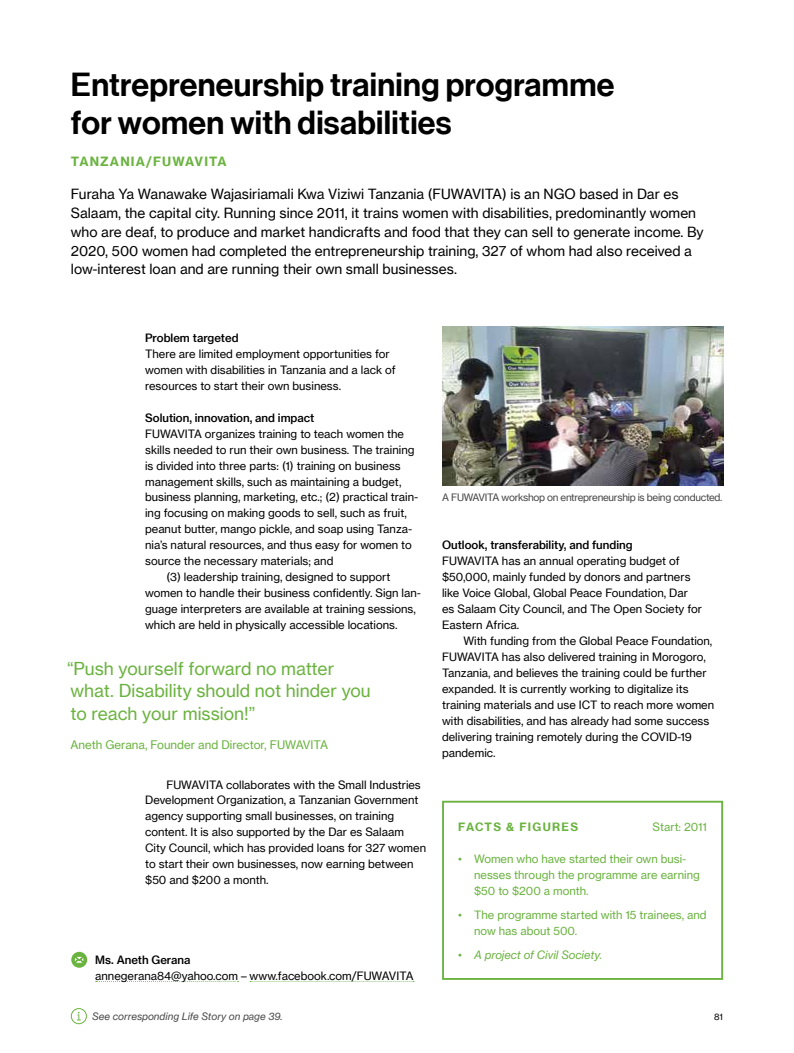
<style>
.page{position:relative;width:794px;height:1053px;background:#fff}
.page>*{position:absolute;margin:0;border:0;box-sizing:border-box;transform-origin:0 0}
.H1-Headline_Practice{font:32.5px/37.5px "N Haas Grotesk DS Pro 65 Md";letter-spacing:.01em;color:#000}
.t1{font:17.5px/22.5px "N Haas Grotesk TX Pro 55 Rg";color:#6bb340}
.P-Subline{font:13.75px/18.8px "N Haas Grotesk TX Pro 55 Rg";color:#000}
.p-Spitzmarke{font:12.5px "N Haas Grotesk TX Pro 75 Bd";letter-spacing:.09em;color:#6bb340}
.t2{font:11.5px "N Haas Grotesk TX Pro 55 Rg";color:#6bb340}
.P-Fliesstext_Einzug{font:11.25px/16px "N Haas Grotesk TX Pro 55 Rg";color:#000}
.P-Fliesstext{font:11.25px/15.9px "N Haas Grotesk TX Pro 55 Rg";color:#000}
.H2-Facts_Headline{font:11.25px/15.9px "N Haas Grotesk TX Pro 55 Rg";color:#6bb340}
.P-Zwischenüberschrift{font:11.25px "N Haas Grotesk TX Pro 65 Md";color:#000}
.t3{font:11.25px "N Haas Grotesk TX Pro 56 It";color:#6bb340}
.P-Contact-Name{font:11.25px "N Haas Grotesk TX Pro 65 Md";color:#000}
.H2-Facts_Headline-2{font:11.25px "N Haas Grotesk TX Pro 75 Bd";letter-spacing:.115em;color:#6bb340}
.t4{font:10px "N Haas Grotesk TX Pro 55 Rg";letter-spacing:-.03em;color:#484848}
.P-See_practice_on_xx{font:10px "N Haas Grotesk TX Pro 56 It";color:#484848}
.t5{font:8.75px "N Haas Grotesk TX Pro 55 Rg";color:#000}
.s1{font-family:"N Haas Grotesk TX Pro 55 Rg"}
</style>
<div class="page">
<svg style="left:71px;top:951px;width:16px;height:16px"></svg>
<svg style="left:74px;top:956px;width:10px;height:7px"></svg>
<div style="left:442px;top:800px;width:281px;height:179px;border:2px solid #6bb340"></div>
<img style="left:442px;top:326px;width:281px;height:159px">
<div style="left:71px;top:1008px;width:16px;height:16px;border:1px solid #6bb340;border-radius:50%"></div>
<svg style="left:77px;top:1011px;width:4px;height:9px"></svg>
<h1 class="H1-Headline_Practice" style="left:71px;top:66px;width:545px">Entrepreneurship training programme for women with disabilities</h1>
<p class="p-Spitzmarke" style="left:71px;top:154px;width:157px">TANZANIA/FUWAVITA</p>
<p class="P-Subline" style="left:71px;top:185px;width:634px">Furaha Ya Wanawake Wajasiriamali Kwa Viziwi Tanzania (FUWAVITA) is an NGO based in Dar es Salaam, the capital city. Running since 2011, it trains women with disabilities, predominantly women who are deaf, to produce and market handicrafts and food that they can sell to generate income. By 2020, 500 women had completed the entrepreneurship training, 327 of whom had also received a low-interest loan and are running their own small businesses.</p>
<p class="P-Zwischenüberschrift" style="left:145px;top:331px;width:95px">Problem targeted</p>
<p class="P-Fliesstext" style="left:145px;top:346px;width:252px">There are limited employment opportunities for women with disabilities in Tanzania and a lack of resources to start their own business.</p>
<p class="P-Zwischenüberschrift" style="left:145px;top:410px;width:171px">Solution, innovation, and impact</p>
<p class="P-Fliesstext" style="left:145px;top:425px;width:275px">FUWAVITA organizes training to teach women the skills needed to run their own business. The training is divided into three parts: (1) training on business management skills, such as maintaining a budget, business planning, marketing, etc.; (2) practical train&shy;ing focusing on making goods to sell, such as fruit, peanut butter, mango pickle, and soap using Tanza&shy;nia’s natural resources, and thus easy for women to source the necessary materials; and</p>
<p class="P-Fliesstext_Einzug" style="left:145px;top:569px;width:277px;text-indent:21px">(3) leadership training, designed to support women to handle their business confidently. Sign lan&shy;guage interpreters are available at training sessions, which are held in physically accessible locations.</p>
<h2 class="t1" style="left:67px;top:657px;width:305px">“Push yourself forward no matter what. Disability should not hinder you to reach your mission!”</h2>
<p class="t2" style="left:71px;top:737px;width:259px">Aneth Gerana, Founder and Director, FUWAVITA</p>
<p class="P-Fliesstext_Einzug" style="left:145px;top:776px;width:282px;text-indent:21px">FUWAVITA collaborates with the Small Industries Development Organization, a Tanzanian Government agency supporting small businesses, on training content. It is also supported by the Dar es Salaam City Council, which has provided loans for 327 women to start their own businesses, now earning between $50 and $200 a month.</p>
<p class="P-Contact-Name" style="left:95px;top:952px;width:97px">Ms. Aneth Gerana</p>
<p class="P-Fliesstext" style="left:95px;top:967px;width:320px">annegerana84@yahoo.com – www.facebook.com/FUWAVITA</p>
<p class="P-See_practice_on_xx" style="left:92px;top:1009px;width:192px">See corresponding Life Story on page 39.</p>
<p class="t4" style="left:442px;top:491px;width:282px">A FUWAVITA workshop on entrepreneurship is being conducted.</p>
<p class="P-Zwischenüberschrift" style="left:442px;top:538px;width:192px">Outlook, transferability, and funding</p>
<p class="P-Fliesstext" style="left:442px;top:553px;width:262px">FUWAVITA has an annual operating budget of $50,000, mainly funded by donors and partners like Voice Global, Global Peace Foundation, Dar es Salaam City Council, and The Open Society for Eastern Africa.</p>
<p class="P-Fliesstext_Einzug" style="left:442px;top:633px;width:274px;text-indent:21px">With funding from the Global Peace Foundation, FUWAVITA has also delivered training in Morogoro, Tanzania, and believes the training could be further expanded. It is currently working to digitalize its training materials and use ICT to reach more women with disabilities, and has already had some success delivering training remotely during the COVID-19 pandemic.</p>
<h2 class="H2-Facts_Headline-2" style="left:458px;top:819px;width:121px">FACTS &amp; FIGURES</h2>
<h2 class="H2-Facts_Headline" style="left:652px;top:818px;width:56px">Start: 2011</h2>
<p class="H2-Facts_Headline" style="left:474px;top:850px;width:227px;text-indent:-16px">• Women who have started their own busi&shy;nesses through the programme are earning $50 to $200 a month.</p>
<p class="H2-Facts_Headline" style="left:474px;top:906px;width:234px;text-indent:-16px">• The programme started with 15 trainees, and now has about 500.</p>
<p class="t3" style="left:458px;top:947px;width:146px"><span class="s1">•</span> A project of Civil Society.</p>
<p class="t5" style="left:714px;top:1011px;width:10px">81</p>
</div>
